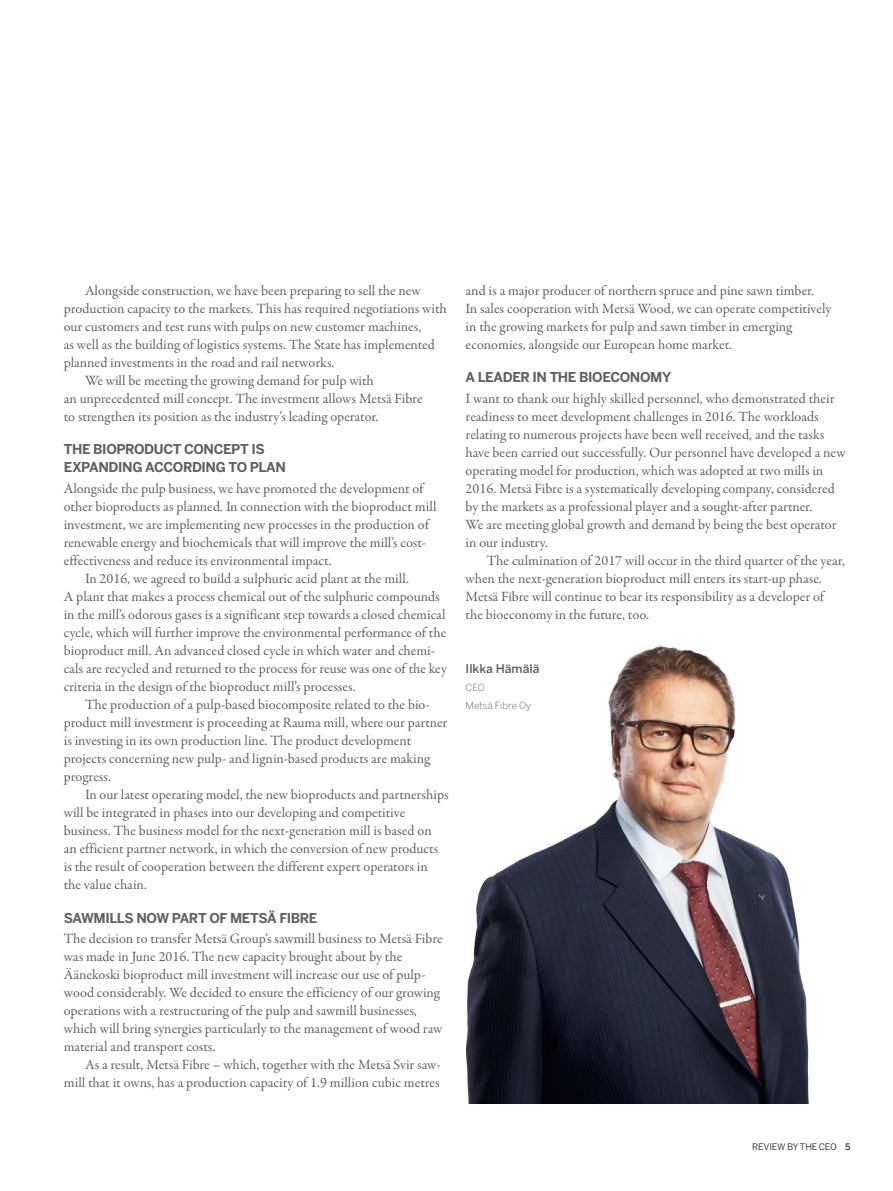
<style>
.page{position:relative;width:893px;height:1191px;background:#fff}
.page>*{position:absolute;margin:0;border:0;box-sizing:border-box;transform-origin:0 0}
.t1{font:14.25px/18px "Garamond Premr Pro";color:#626162}
.t2{font:700 13.5px/17.2px "Benton Sans";letter-spacing:-.03em;color:#626162}
.t3{font:500 12px "Benton Sans";color:#626162}
.t4{font:300 9.75px/18px "Benton Sans";color:#626162}
.t5{font:9px "Benton Sans";letter-spacing:-.02em;color:#3e3835}
.s1{font-weight:500}
</style>
<div class="page">
<img style="left:466px;top:645px;width:343px;height:458px">
<p class="t1" style="left:85px;top:281px;width:337px">Alongside construction, we have been preparing to sell the new</p>
<p class="t1" style="left:64px;top:299px;width:385px">production capacity to the markets. This has required negotiations with</p>
<p class="t1" style="left:64px;top:317px;width:359px">our customers and test runs with pulps on new customer machines,</p>
<p class="t1" style="left:64px;top:335px;width:373px">as well as the building of logistics systems. The State has implemented</p>
<p class="t1" style="left:64px;top:353px;width:272px">planned investments in the road and rail networks.</p>
<p class="t1" style="left:85px;top:371px;width:290px">We will be meeting the growing demand for pulp with</p>
<p class="t1" style="left:64px;top:389px;width:360px">an unprecedented mill concept. The investment allows Metsä Fibre</p>
<p class="t1" style="left:64px;top:407px;width:316px">to strengthen its position as the industry’s leading operator.</p>
<p class="t2" style="left:64px;top:441px;width:224px">THE BIOPRODUCT CONCEPT IS<br>EXPANDING ACCORDING TO PLAN</p>
<p class="t1" style="left:64px;top:479px;width:361px">Alongside the pulp business, we have promoted the development of</p>
<p class="t1" style="left:64px;top:497px;width:374px">other bioproducts as planned. In connection with the bioproduct mill</p>
<p class="t1" style="left:64px;top:515px;width:367px">investment, we are implementing new processes in the production of</p>
<p class="t1" style="left:64px;top:533px;width:364px">renewable energy and biochemicals that will improve the mill’s cost-</p>
<p class="t1" style="left:64px;top:551px;width:269px">effectiveness and reduce its environmental impact.</p>
<p class="t1" style="left:85px;top:569px;width:325px">In 2016, we agreed to build a sulphuric acid plant at the mill.</p>
<p class="t1" style="left:64px;top:587px;width:378px">A plant that makes a process chemical out of the sulphuric compounds</p>
<p class="t1" style="left:64px;top:605px;width:383px">in the mill’s odorous gases is a significant step towards a closed chemical</p>
<p class="t1" style="left:64px;top:623px;width:384px">cycle, which will further improve the environmental performance of the</p>
<p class="t1" style="left:64px;top:641px;width:373px">bioproduct mill. An advanced closed cycle in which water and chemi-</p>
<p class="t1" style="left:64px;top:659px;width:385px">cals are recycled and returned to the process for reuse was one of the key</p>
<p class="t1" style="left:64px;top:677px;width:293px">criteria in the design of the bioproduct mill’s processes.</p>
<p class="t1" style="left:85px;top:695px;width:347px">The production of a pulp-based biocomposite related to the bio-</p>
<p class="t1" style="left:64px;top:713px;width:385px">product mill investment is proceeding at Rauma mill, where our partner</p>
<p class="t1" style="left:64px;top:731px;width:349px">is investing in its own production line. The product development</p>
<p class="t1" style="left:64px;top:749px;width:368px">projects concerning new pulp- and lignin-based products are making</p>
<p class="t1" style="left:64px;top:767px;width:49px">progress.</p>
<p class="t1" style="left:85px;top:785px;width:365px">In our latest operating model, the new bioproducts and partnerships</p>
<p class="t1" style="left:64px;top:803px;width:343px">will be integrated in phases into our developing and competitive</p>
<p class="t1" style="left:64px;top:821px;width:370px">business. The business model for the next-generation mill is based on</p>
<p class="t1" style="left:64px;top:839px;width:376px">an efficient partner network, in which the conversion of new products</p>
<p class="t1" style="left:64px;top:857px;width:366px">is the result of cooperation between the different expert operators in</p>
<p class="t1" style="left:64px;top:875px;width:85px">the value chain.</p>
<p class="t2" style="left:64px;top:909px;width:255px">SAWMILLS NOW PART OF METSÄ FIBRE</p>
<p class="t1" style="left:64px;top:929px;width:380px">The decision to transfer Metsä Group’s sawmill business to Metsä Fibre was made in June 2016. The new capacity brought about by the Äänekoski bioproduct mill investment will increase our use of pulp&shy;wood considerably. We decided to ensure the efficiency of our growing operations with a restructuring of the pulp and sawmill businesses, which will bring synergies particularly to the management of wood raw material and transport costs.</p>
<p class="t1" style="left:64px;top:1055px;width:378px;text-align:right">As a result, Metsä Fibre – which, together with the Metsä Svir saw&shy;mill that it owns, has a production capacity of 1.9 million cubic metres</p>
<p class="t1" style="left:466px;top:281px;width:367px">and is a major producer of northern spruce and pine sawn timber.<br>In sales cooperation with Metsä Wood, we can operate competitively in the growing markets for pulp and sawn timber in emerging economies, alongside our European home market.</p>
<p class="t2" style="left:466px;top:369px;width:207px">A LEADER IN THE BIOECONOMY</p>
<p class="t1" style="left:466px;top:389px;width:382px">I want to thank our highly skilled personnel, who demonstrated their readiness to meet development challenges in 2016. The workloads relating to numerous projects have been well received, and the tasks have been carried out successfully. Our personnel have developed a new operating model for production, which was adopted at two mills in 2016. Metsä Fibre is a systematically developing company, considered by the markets as a professional player and a sought-after partner.<br>We are meeting global growth and demand by being the best operator in our industry.</p>
<p class="t1" style="left:466px;top:551px;width:381px;text-indent:21px">The culmination of 2017 will occur in the third quarter of the year, when the next-generation bioproduct mill enters its start-up phase.<br>Metsä Fibre will continue to bear its responsibility as a developer of the bioeconomy in the future, too.</p>
<p class="t3" style="left:466px;top:661px;width:75px">Ilkka Hämälä</p>
<p class="t4" style="left:466px;top:678px;width:67px">CEO<br>Metsä Fibre Oy</p>
<p class="t5" style="left:752px;top:1141px;width:100px">REVIEW BY THE CEO <span class="s1">5</span></p>
</div>
